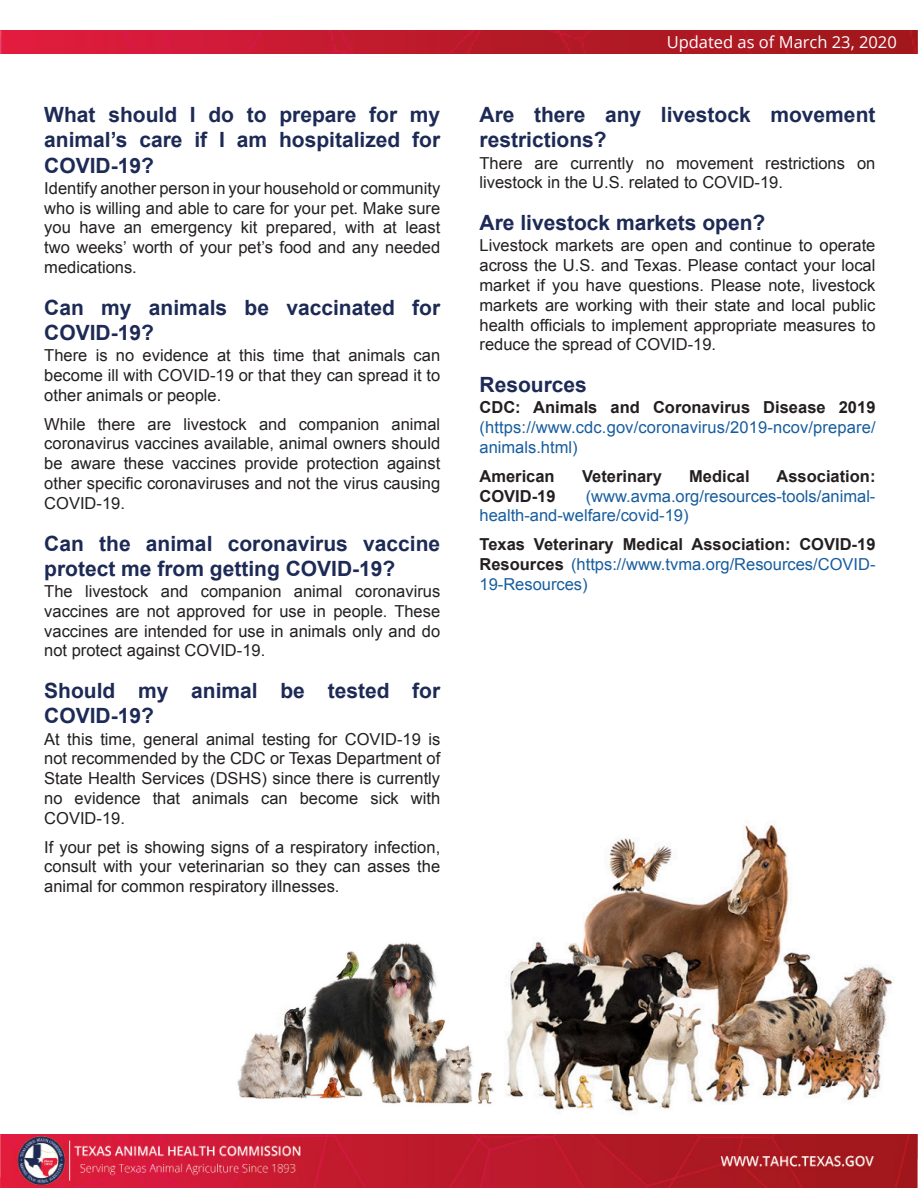
<style>
.page{position:relative;width:918px;height:1188px;background:#fff}
.page>*{position:absolute;margin:0;border:0;box-sizing:border-box;transform-origin:0 0}
.t1{font:700 21px/25.2px "Arial";color:#1c2a55}
.t2{font:16.5px/19.8px "Arial";color:#231f20;text-align:justify}
.t3{font:16.5px/19.8px "Arial";color:#175d9e;text-align:justify}
.t4{font:700 16.5px/19.8px "Arial";color:#231f20;text-align:justify}
.t5{font:16.5px "Open Sans";color:#fff}
.s1{font-weight:700;color:#231f20}
.s2{font-weight:400;color:#175d9e}
</style>
<div class="page">
<img style="left:0;top:31px;width:918px;height:23px">
<img style="left:0;top:1134px;width:918px;height:54px">
<img style="left:506px;top:824px;width:388px;height:288px">
<img style="left:237px;top:942px;width:257px;height:162px">
<p class="t1" style="left:44px;top:103px;width:398px;text-align:justify">What should I do to prepare for my animal’s care if I am hospitalized for COVID-19?</p>
<p class="t2" style="left:44px;top:178px;width:398px">Identify another person in your household or community who is willing and able to care for your pet. Make sure you have an emergency kit prepared, with at least two weeks’ worth of your pet’s food and any needed medications.</p>
<p class="t1" style="left:44px;top:295px;width:397px">Can my animals be vaccinated for<br>COVID-19?</p>
<p class="t2" style="left:44px;top:346px;width:398px">There is no evidence at this time that animals can become ill with COVID-19 or that they can spread it to other animals or people.</p>
<p class="t2" style="left:44px;top:414px;width:397px">While there are livestock and companion animal coronavirus vaccines available, animal owners should be aware these vaccines provide protection against other specific coronaviruses and not the virus causing COVID-19.</p>
<p class="t1" style="left:44px;top:531px;width:398px">Can the animal coronavirus vaccine protect me from getting COVID-19?</p>
<p class="t2" style="left:44px;top:582px;width:397px">The livestock and companion animal coronavirus vaccines are not approved for use in people. These vaccines are intended for use in animals only and do not protect against COVID-19.</p>
<p class="t1" style="left:44px;top:679px;width:397px">Should my animal be tested for<br>COVID-19?</p>
<p class="t2" style="left:44px;top:729px;width:398px">At this time, general animal testing for COVID-19 is not recommended by the CDC or Texas Department of State Health Services (DSHS) since there is currently no evidence that animals can become sick with COVID-19.</p>
<p class="t2" style="left:44px;top:837px;width:397px">If your pet is showing signs of a respiratory infection, consult with your veterinarian so they can asses the animal for common respiratory illnesses.</p>
<p class="t5" style="left:667px;top:30px;width:232px">Updated as of March 23, 2020</p>
<p class="t1" style="left:480px;top:103px;width:397px">Are there any livestock movement restrictions?</p>
<p class="t2" style="left:480px;top:153px;width:397px">There are currently no movement restrictions on livestock in the U.S. related to COVID-19.</p>
<p class="t1" style="left:480px;top:211px;width:287px">Are livestock markets open?</p>
<p class="t2" style="left:480px;top:236px;width:398px">Livestock markets are open and continue to operate across the U.S. and Texas. Please contact your local market if you have questions. Please note, livestock markets are working with their state and local public health officials to implement appropriate measures to reduce the spread of COVID-19.</p>
<p class="t1" style="left:480px;top:373px;width:109px">Resources</p>
<p class="t3" style="left:480px;top:398px;width:398px"><span class="s1">CDC: Animals and Coronavirus Disease 2019 </span>(https://www.cdc.gov/coronavirus/2019-ncov/prepare/ animals.html)</p>
<p class="t4" style="left:480px;top:467px;width:77px">American</p>
<p class="t4" style="left:582px;top:467px;width:81px">Veterinary</p>
<p class="t4" style="left:689px;top:467px;width:62px">Medical</p>
<p class="t4" style="left:777px;top:467px;width:101px">Association:</p>
<p class="t4" style="left:480px;top:486px;width:78px">COVID-19</p>
<p class="t3" style="left:480px;top:486px;width:397px;text-indent:106px">(www.avma.org/resources-tools/animal&shy;health-and-welfare/covid-19)</p>
<p class="t4" style="left:480px;top:535px;width:397px">Texas Veterinary Medical Association: COVID-19<br>Resources <span class="s2">(https://www.tvma.org/Resources/COVID-19-Resources)</span></p>
</div>
